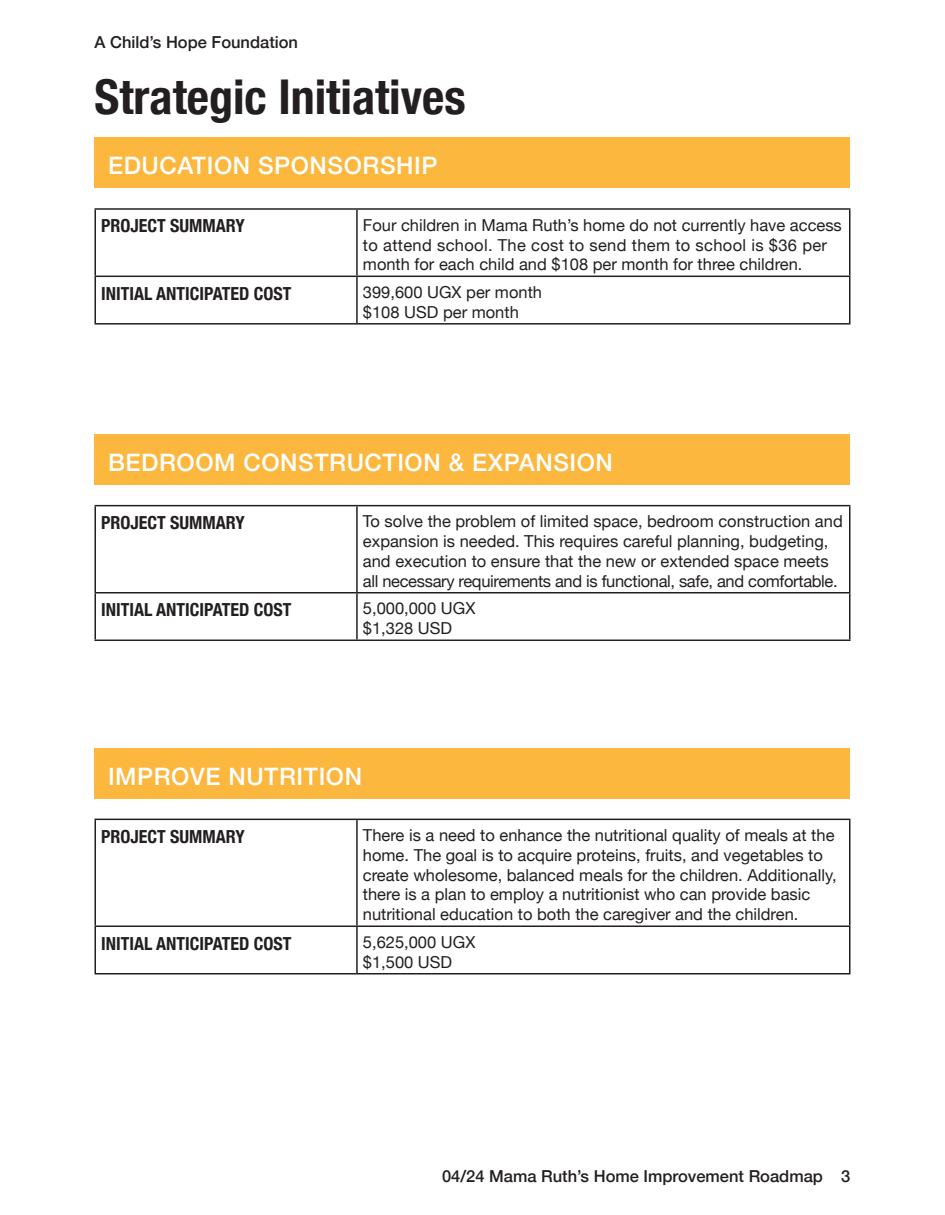
<style>
.page{position:relative;width:945px;height:1215px;background:#fff}
.page>*{position:absolute;margin:0;border:0;box-sizing:border-box;transform-origin:0 0}
.t1{font:700 condensed 48px "Helvetica Neue";color:#231f20}
.t2{font:500 24px "Helvetica Neue";letter-spacing:.025em;color:#fff}
.Table_Header{font:700 condensed 18px "Helvetica Neue";color:#231f20}
.Table_Body{font:16.5px/19.8px "Helvetica Neue";color:#231f20}
.Numbering{font:500 16.5px "Helvetica Neue";color:#231f20}
</style>
<div class="page">
<div style="left:94px;top:138px;width:756px;height:50px;background:#fcb73e"></div>
<div style="left:94px;top:434px;width:756px;height:51px;background:#fcb73e"></div>
<div style="left:94px;top:748px;width:756px;height:50px;background:#fcb73e"></div>
<hr style="left:94px;top:208px;width:263px;height:2px;background:#231f20">
<hr style="left:94px;top:210px;width:2px;height:66px;background:#231f20">
<hr style="left:357px;top:208px;width:494px;height:2px;background:#231f20">
<hr style="left:356px;top:210px;width:2px;height:66px;background:#231f20">
<hr style="left:849px;top:210px;width:1px;height:66px;background:#231f20">
<hr style="left:94px;top:276px;width:263px;height:1px;background:#231f20">
<hr style="left:94px;top:277px;width:2px;height:46px;background:#231f20">
<hr style="left:357px;top:276px;width:494px;height:1px;background:#231f20">
<hr style="left:356px;top:277px;width:2px;height:46px;background:#231f20">
<hr style="left:849px;top:277px;width:1px;height:46px;background:#231f20">
<hr style="left:94px;top:323px;width:263px;height:2px;background:#231f20">
<hr style="left:357px;top:323px;width:494px;height:2px;background:#231f20">
<hr style="left:94px;top:505px;width:263px;height:1px;background:#231f20">
<hr style="left:94px;top:506px;width:2px;height:86px;background:#231f20">
<hr style="left:357px;top:505px;width:494px;height:1px;background:#231f20">
<hr style="left:356px;top:506px;width:2px;height:86px;background:#231f20">
<hr style="left:849px;top:506px;width:1px;height:86px;background:#231f20">
<hr style="left:94px;top:592px;width:263px;height:2px;background:#231f20">
<hr style="left:94px;top:594px;width:2px;height:46px;background:#231f20">
<hr style="left:357px;top:592px;width:494px;height:2px;background:#231f20">
<hr style="left:356px;top:594px;width:2px;height:46px;background:#231f20">
<hr style="left:849px;top:594px;width:1px;height:46px;background:#231f20">
<hr style="left:94px;top:640px;width:263px;height:1px;background:#231f20">
<hr style="left:357px;top:640px;width:494px;height:1px;background:#231f20">
<hr style="left:94px;top:819px;width:263px;height:1px;background:#231f20">
<hr style="left:94px;top:820px;width:2px;height:106px;background:#231f20">
<hr style="left:357px;top:819px;width:494px;height:1px;background:#231f20">
<hr style="left:356px;top:820px;width:2px;height:106px;background:#231f20">
<hr style="left:849px;top:820px;width:1px;height:106px;background:#231f20">
<hr style="left:94px;top:926px;width:263px;height:1px;background:#231f20">
<hr style="left:94px;top:927px;width:2px;height:46px;background:#231f20">
<hr style="left:357px;top:926px;width:494px;height:1px;background:#231f20">
<hr style="left:356px;top:927px;width:2px;height:46px;background:#231f20">
<hr style="left:849px;top:927px;width:1px;height:46px;background:#231f20">
<hr style="left:94px;top:973px;width:263px;height:2px;background:#231f20">
<hr style="left:357px;top:973px;width:494px;height:2px;background:#231f20">
<p class="Numbering" style="left:94px;top:29px;width:205px">A Child’s Hope Foundation</p>
<h2 class="t1" style="left:94px;top:57px;width:373px">Strategic Initiatives</h2>
<h4 class="t2" style="left:108px;top:147px;width:331px">EDUCATION SPONSORSHIP</h4>
<p class="Table_Header" style="left:101px;top:211px;width:145px">PROJECT SUMMARY</p>
<p class="Table_Body" style="left:363px;top:216px;width:480px">Four children in Mama Ruth’s home do not currently have access to attend school. The cost to send them to school is $36 per month for each child and $108 per month for three children.</p>
<p class="Table_Header" style="left:101px;top:278px;width:192px">INITIAL ANTICIPATED COST</p>
<p class="Table_Body" style="left:363px;top:283px;width:181px">399,600 UGX per month $108 USD per month</p>
<h4 class="t2" style="left:108px;top:443px;width:506px">BEDROOM CONSTRUCTION &amp; EXPANSION</h4>
<p class="Table_Header" style="left:101px;top:508px;width:145px">PROJECT SUMMARY</p>
<p class="Table_Body" style="left:363px;top:513px;width:481px">To solve the problem of limited space, bedroom construction and expansion is needed. This requires careful planning, budgeting, and execution to ensure that the new or extended space meets all necessary requirements and is functional, safe, and comfortable.</p>
<p class="Table_Header" style="left:101px;top:595px;width:192px">INITIAL ANTICIPATED COST</p>
<p class="Table_Body" style="left:363px;top:600px;width:114px">5,000,000 UGX $1,328 USD</p>
<h4 class="t2" style="left:108px;top:757px;width:256px">IMPROVE NUTRITION</h4>
<p class="Table_Header" style="left:101px;top:821px;width:145px">PROJECT SUMMARY</p>
<p class="Table_Body" style="left:363px;top:826px;width:475px">There is a need to enhance the nutritional quality of meals at the home. The goal is to acquire proteins, fruits, and vegetables to create wholesome, balanced meals for the children. Additionally, there is a plan to employ a nutritionist who can provide basic nutritional education to both the caregiver and the children.</p>
<p class="Table_Header" style="left:101px;top:928px;width:192px">INITIAL ANTICIPATED COST</p>
<p class="Table_Body" style="left:363px;top:933px;width:114px">5,625,000 UGX $1,500 USD</p>
<p class="Numbering" style="left:442px;top:1163px;width:410px">04/24 Mama Ruth’s Home Improvement Roadmap 3</p>
</div>
